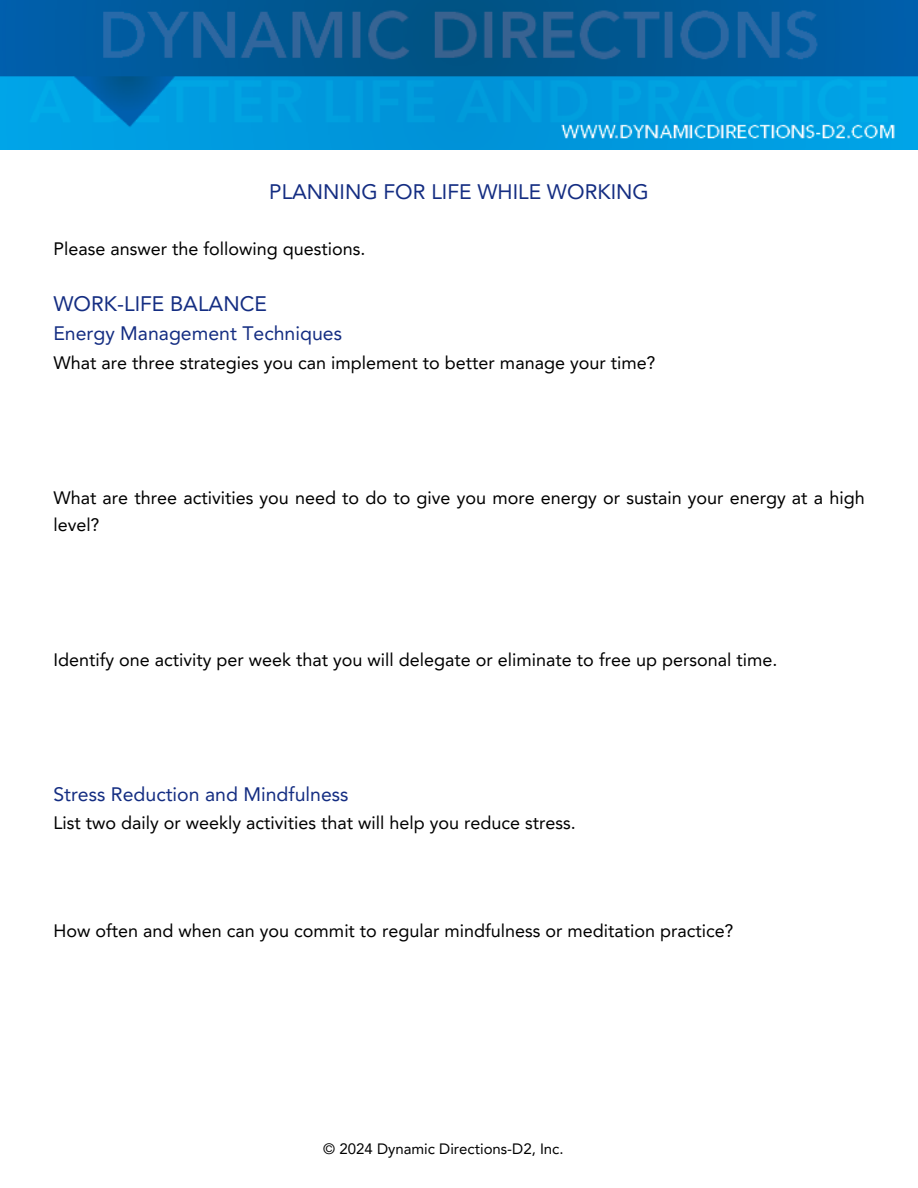
<style>
.page{position:relative;width:918px;height:1188px;background:#fff}
.page>*{position:absolute;margin:0;border:0;box-sizing:border-box;transform-origin:0 0}
.t1{font:21px "Avenir LT Pro";color:#142d82}
.t2{font:19.5px "Avenir LT Pro";color:#142d82}
.t3{font:18px/27px "Avenir LT Pro";color:#000}
.t4{font:15px "Avenir LT Pro";color:#000}
</style>
<div class="page">
<img style="left:0;top:0;width:918px;height:149px">
<p class="t1" style="left:269px;top:184px;width:381px">PLANNING FOR LIFE WHILE WORKING</p>
<p class="t3" style="left:53px;top:236px;width:314px">Please answer the following questions.</p>
<p class="t1" style="left:53px;top:295px;width:215px">WORK-LIFE BALANCE</p>
<h2 class="t2" style="left:53px;top:325px;width:290px">Energy Management Techniques</h2>
<p class="t3" style="left:53px;top:351px;width:604px">What are three strategies you can implement to better manage your time?</p>
<p class="t3" style="left:53px;top:486px;width:813px">What are three activities you need to do to give you more energy or sustain your energy at a high level?</p>
<h2 class="t3" style="left:53px;top:648px;width:726px">Identify one activity per week that you will delegate or eliminate to free up personal time.</h2>
<h2 class="t2" style="left:53px;top:787px;width:297px">Stress Reduction and Mindfulness</h2>
<h2 class="t3" style="left:53px;top:811px;width:524px">List two daily or weekly activities that will help you reduce stress.</h2>
<p class="t3" style="left:53px;top:919px;width:682px">How often and when can you commit to regular mindfulness or meditation practice?</p>
<p class="t4" style="left:323px;top:1142px;width:242px">© 2024 Dynamic Directions-D2, Inc.</p>
</div>
